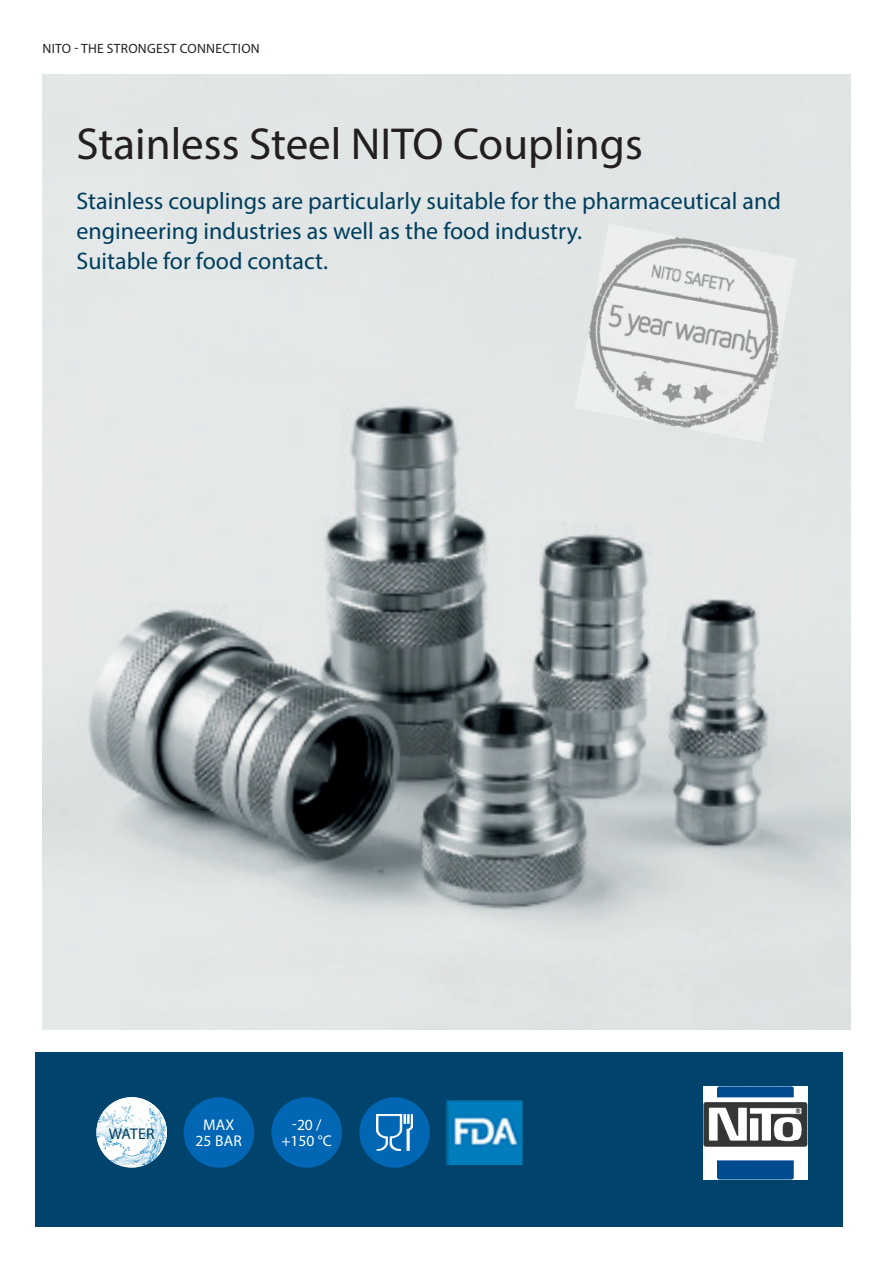
<style>
.page{position:relative;width:893px;height:1263px;background:#fff}
.page>*{position:absolute;margin:0;border:0;box-sizing:border-box;transform-origin:0 0}
.t1{font:45px "Myriad Pro";color:#231f20}
.t2{font:24px/30px "Myriad Pro";color:#003e5e}
.t3{font:15.6px/16.2px "Myriad Pro";letter-spacing:.005em;color:#fff;text-align:center}
.t4{font:15.6px "Myriad Pro";letter-spacing:-.01em;color:#003e5e}
.t5{font:13.5px "Myriad Pro";letter-spacing:.02em;color:#231f20}
</style>
<div class="page">
<div style="left:35px;top:1052px;width:808px;height:175px;background:#00446d"></div>
<img style="left:43px;top:74px;width:807px;height:955px">
<img style="left:704px;top:1087px;width:103px;height:92px">
<div style="left:184px;top:1097px;width:70px;height:71px;background:#0166b3;border-radius:50%"></div>
<img style="left:96px;top:1097px;width:71px;height:68px">
<div style="left:271px;top:1097px;width:71px;height:71px;background:#0166b3;border-radius:50%"></div>
<div style="left:359px;top:1097px;width:71px;height:71px;background:#0166b3;border-radius:50%"></div>
<img style="left:377px;top:1114px;width:35px;height:36px">
<img style="left:446px;top:1101px;width:77px;height:63px">
<img style="left:602px;top:224px;width:194px;height:70px">
<img style="left:596px;top:259px;width:194px;height:71px">
<img style="left:589px;top:295px;width:194px;height:70px">
<img style="left:582px;top:330px;width:195px;height:71px">
<img style="left:576px;top:366px;width:194px;height:70px">
<img style="left:575px;top:402px;width:188px;height:41px">
<p class="t5" style="left:43px;top:43px;width:219px">NITO - THE STRONGEST CONNECTION</p>
<h1 class="t1" style="left:77px;top:127px;width:568px">Stainless Steel NITO Couplings</h1>
<p class="t2" style="left:77px;top:188px;width:706px">Stainless couplings are particularly suitable for the pharmaceutical and engineering industries as well as the food industry.<br>Suitable for food contact.</p>
<p class="t4" style="left:109px;top:1128px;width:47px">WATER</p>
<p class="t3" style="left:196px;top:1118px;width:48px">MAX<br>25 BAR</p>
<p class="t3" style="left:281px;top:1118px;width:52px">-20 / +150 °C</p>
</div>
